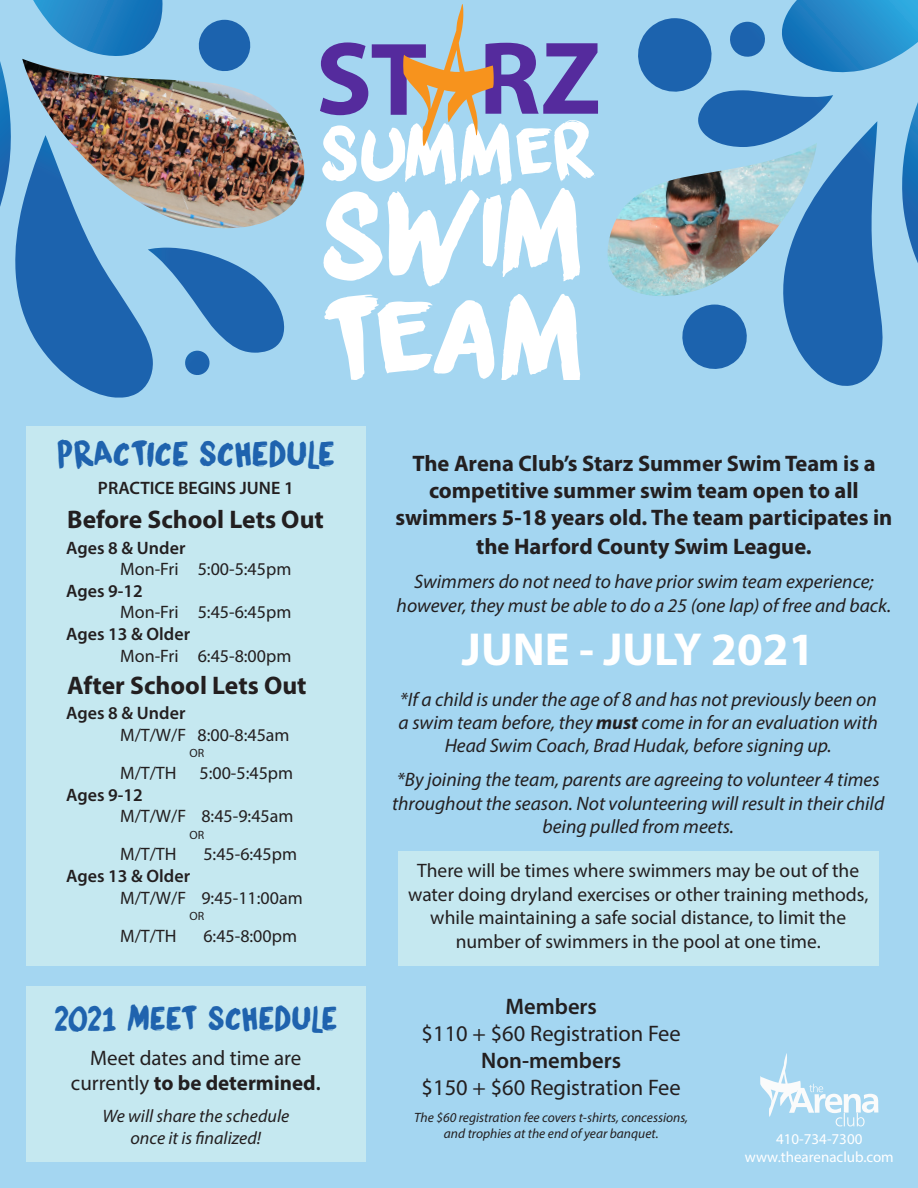
<style>
.page{position:relative;width:918px;height:1188px;background:#a4d6f1}
.page>*{position:absolute;margin:0;border:0;box-sizing:border-box;transform-origin:0 0}
.t1{font:117.45px "DK Liquid Embrace";color:#fff}
.t2{font:115.5px "DK Liquid Embrace";color:#fff}
.t3{font:76.05px "DK Liquid Embrace";color:#fff}
.t4{font:700 46.5px "Myriad Pro";color:#fff}
.t5{font:34.5px "DK Liquid Embrace";color:#1f63ae}
.t6{font:33px "DK Liquid Embrace";color:#1f63ae}
.t7{font:700 25.5px "Myriad Pro";color:#231f20}
.t8{font:700 22.5px/27.6px "Myriad Pro";color:#231f20;text-align:center}
.t9{font:22.5px "Myriad Pro";color:#231f20}
.t10{font:600 22.5px "Myriad Pro";color:#231f20}
.t11{font:21px/25.2px "Myriad Pro";color:#231f20;text-align:center}
.t12{font:italic 19.5px/23.4px "Myriad Pro";color:#231f20;text-align:center}
.t13{font:19.5px/23.4px "Myriad Pro";color:#231f20;text-align:center}
.t14{font:18px "Myriad Pro";color:#231f20}
.t15{font:600 18px "Myriad Pro";color:#231f20}
.t16{font:italic 18px/21.6px "Myriad Pro";color:#231f20;text-align:center}
.t17{font:15px/18px "Myriad Pro";color:#fff;text-align:center}
.t18{font:italic 13.5px/16.2px "Myriad Pro";color:#231f20;text-align:center}
.t19{font:12px "Myriad Pro";color:#231f20}
.s1{font-weight:700}
.s2{font-weight:600}
</style>
<div class="page">
<svg style="left:320px;top:4px;width:278px;height:142px"></svg>
<div style="left:26px;top:987px;width:340px;height:175px;background:#c5e8f0"></div>
<div style="left:398px;top:851px;width:480px;height:115px;background:#c5e8f0"></div>
<img style="left:285px;top:120px;width:20px;height:91px">
<img style="left:0;top:0;width:285px;height:398px">
<img style="left:607px;top:198px;width:27px;height:93px">
<svg style="left:634px;top:0;width:284px;height:386px"></svg>
<svg style="left:760px;top:1053px;width:118px;height:73px"></svg>
<div style="left:26px;top:426px;width:340px;height:540px;background:#c5e8f0"></div>
<h3 class="t3" style="left:320px;top:98px;width:278px">SUMMER</h3>
<h2 class="t2" style="left:320px;top:149px;width:265px">SWIM</h2>
<h1 class="t1" style="left:321px;top:255px;width:264px">TEAM</h1>
<h3 class="t5" style="left:57px;top:429px;width:279px">PRACTICE SCHEDULE</h3>
<p class="t15" style="left:98px;top:477px;width:197px">PRACTICE BEGINS JUNE 1</p>
<h3 class="t7" style="left:67px;top:503px;width:258px">Before School Lets Out</h3>
<p class="t15" style="left:66px;top:536px;width:121px">Ages 8 &amp; Under</p>
<p class="t14" style="left:120px;top:558px;width:173px">Mon-Fri 5:00-5:45pm</p>
<p class="t15" style="left:66px;top:579px;width:78px">Ages 9-12</p>
<p class="t14" style="left:120px;top:601px;width:173px">Mon-Fri 5:45-6:45pm</p>
<p class="t15" style="left:66px;top:623px;width:125px">Ages 13 &amp; Older</p>
<p class="t14" style="left:120px;top:645px;width:173px">Mon-Fri 6:45-8:00pm</p>
<h3 class="t7" style="left:67px;top:669px;width:241px">After School Lets Out</h3>
<p class="t15" style="left:66px;top:702px;width:121px">Ages 8 &amp; Under</p>
<p class="t14" style="left:120px;top:724px;width:171px">M/T/W/F 8:00-8:45am</p>
<p class="t19" style="left:189px;top:746px;width:16px">OR</p>
<p class="t14" style="left:120px;top:762px;width:58px">M/T/TH</p>
<p class="t14" style="left:200px;top:762px;width:95px">5:00-5:45pm</p>
<p class="t15" style="left:66px;top:783px;width:78px">Ages 9-12</p>
<p class="t14" style="left:120px;top:805px;width:175px">M/T/W/F 8:45-9:45am</p>
<p class="t19" style="left:189px;top:827px;width:16px">OR</p>
<p class="t14" style="left:120px;top:843px;width:58px">M/T/TH</p>
<p class="t14" style="left:203px;top:843px;width:95px">5:45-6:45pm</p>
<p class="t15" style="left:66px;top:864px;width:125px">Ages 13 &amp; Older</p>
<p class="t14" style="left:120px;top:886px;width:184px">M/T/W/F 9:45-11:00am</p>
<p class="t19" style="left:189px;top:909px;width:16px">OR</p>
<p class="t14" style="left:120px;top:925px;width:58px">M/T/TH</p>
<p class="t14" style="left:203px;top:925px;width:95px">6:45-8:00pm</p>
<p class="t8" style="left:395px;top:449px;width:499px">The Arena Club’s Starz Summer Swim Team is a competitive summer swim team open to all swimmers 5-18 years old. The team participates in the Harford County Swim League.</p>
<p class="t12" style="left:397px;top:570px;width:496px">Swimmers do not need to have prior swim team experience; however, they must be able to do a 25 (one lap) of free and back.</p>
<h3 class="t4" style="left:462px;top:619px;width:354px">JUNE - JULY 2021</h3>
<p class="t12" style="left:399px;top:687px;width:481px">*If a child is under the age of 8 and has not previously been on a swim team before, they <span class="s1">must</span> come in for an evaluation with<br>Head Swim Coach, Brad Hudak, before signing up.</p>
<p class="t12" style="left:392px;top:768px;width:494px">*By joining the team, parents are agreeing to volunteer 4 times throughout the season. Not volunteering will result in their child being pulled from meets.</p>
<p class="t13" style="left:408px;top:859px;width:462px">There will be times where swimmers may be out of the water doing dryland exercises or other training methods, while maintaining a safe social distance, to limit the number of swimmers in the pool at one time.</p>
<h3 class="t6" style="left:54px;top:994px;width:285px">2021 MEET SCHEDULE</h3>
<p class="t10" style="left:505px;top:992px;width:93px">Members</p>
<p class="t9" style="left:422px;top:1020px;width:261px">$110 + $60 Registration Fee</p>
<p class="t10" style="left:481px;top:1046px;width:141px">Non-members</p>
<p class="t9" style="left:422px;top:1074px;width:261px">$150 + $60 Registration Fee</p>
<p class="t11" style="left:71px;top:1045px;width:251px">Meet dates and time are currently <span class="s1">to be determined</span><span class="s2">.</span></p>
<p class="t16" style="left:102px;top:1105px;width:188px">We will share the schedule once it is finalized!</p>
<p class="t18" style="left:414px;top:1109px;width:275px">The $60 registration fee covers t-shirts, concessions, and trophies at the end of year banquet.</p>
<p class="t17" style="left:745px;top:1130px;width:151px">410-734-7300 www.thearenaclub.com</p>
</div>
